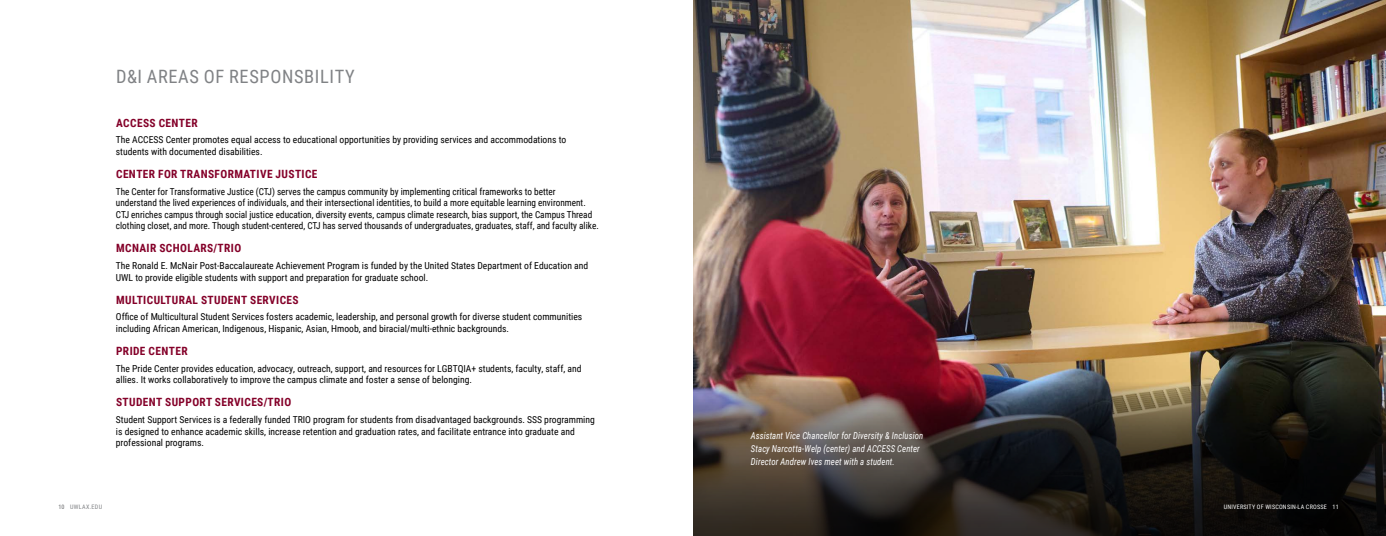
<style>
.page{position:relative;width:1386px;height:536px;background:#fff}
.page>*{position:absolute;margin:0;border:0;box-sizing:border-box;transform-origin:0 0}
.t1{font:18.38px "Roboto Condensed";letter-spacing:.035em;color:#808285}
.t2{font:700 11.38px "Roboto Condensed";letter-spacing:.035em;color:#840029}
.t3{font:9.62px/11.5px "Roboto Condensed";color:#000}
.t4{font:9.62px/11.5px "Roboto Condensed";color:#000;scale:.96 1}
.t5{font:italic 9.62px/13.1px "Roboto Condensed";letter-spacing:.015em;color:#fff;scale:.9 1}
.t6{font:6.12px "Roboto Condensed";letter-spacing:.035em;color:#fff}
.t7{font:6.12px "Roboto Condensed";letter-spacing:.055em;color:#808285}
.s1{color:#636466}
</style>
<div class="page">
<img style="left:693px;top:0;width:693px;height:355px">
<img style="left:693px;top:355px;width:693px;height:181px">
<h1 class="t1" style="left:116px;top:64px;width:240px">D&amp;I AREAS OF RESPONSBILITY</h1>
<p class="t2" style="left:116px;top:115px;width:83px">ACCESS CENTER</p>
<p class="t3" style="left:116px;top:134px;width:452px">The ACCESS Center promotes equal access to educational opportunities by providing services and accommodations to students with documented disabilities.</p>
<p class="t2" style="left:116px;top:166px;width:203px">CENTER FOR TRANSFORMATIVE JUSTICE</p>
<p class="t4" style="left:116px;top:185px;width:504px">The Center for Transformative Justice (CTJ) serves the campus community by implementing critical frameworks to better understand the lived experiences of individuals, and their intersectional identities, to build a more equitable learning environment.<br>CTJ enriches campus through social justice education, diversity events, campus climate research, bias support, the Campus Thread clothing closet, and more. Though student-centered, CTJ has served thousands of undergraduates, graduates, staff, and faculty alike.</p>
<p class="t2" style="left:116px;top:240px;width:127px">MCNAIR SCHOLARS/TRIO</p>
<p class="t3" style="left:116px;top:259px;width:474px">The Ronald E. McNair Post-Baccalaureate Achievement Program is funded by the United States Department of Education and<br>UWL to provide eligible students with support and preparation for graduate school.</p>
<p class="t2" style="left:116px;top:291px;width:184px">MULTICULTURAL STUDENT SERVICES</p>
<p class="t3" style="left:116px;top:311px;width:468px">Office of Multicultural Student Services fosters academic, leadership, and personal growth for diverse student communities including African American, Indigenous, Hispanic, Asian, Hmoob, and biracial/multi-ethnic backgrounds.</p>
<p class="t2" style="left:116px;top:343px;width:73px">PRIDE CENTER</p>
<p class="t3" style="left:116px;top:362px;width:467px">The Pride Center provides education, advocacy, outreach, support, and resources for LGBTQIA+ students, faculty, staff, and allies. It works collaboratively to improve the campus climate and foster a sense of belonging.</p>
<p class="t2" style="left:116px;top:394px;width:177px">STUDENT SUPPORT SERVICES/TRIO</p>
<p class="t3" style="left:116px;top:413px;width:480px">Student Support Services is a federally funded TRIO program for students from disadvantaged backgrounds. SSS programming is designed to enhance academic skills, increase retention and graduation rates, and facilitate entrance into graduate and professional programs.</p>
<p class="t7" style="left:58px;top:502px;width:45px"><span class="s1">10</span> UWLAX.EDU</p>
<p class="t5" style="left:751px;top:428px;width:193px">Assistant Vice Chancellor for Diversity &amp; Inclusion<br>Stacy Narcotta-Welp (center) and ACCESS Center<br>Director Andrew Ives meet with a student.</p>
<p class="t6" style="left:1224px;top:502px;width:116px">UNIVERSITY OF WISCONSIN-LA CROSSE 11</p>
</div>
